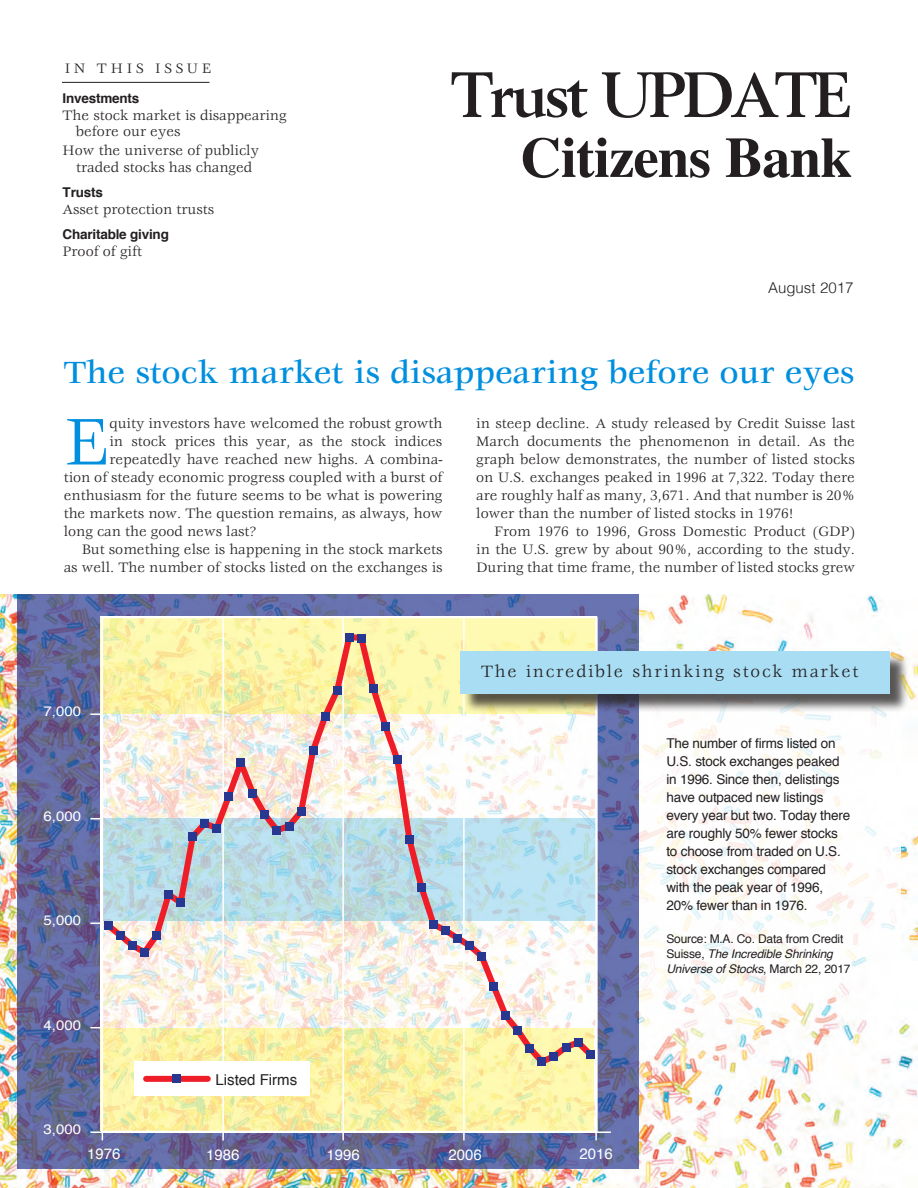
<style>
.page{position:relative;width:918px;height:1188px;background:#fff}
.page>*{position:absolute;margin:0;border:0;box-sizing:border-box;transform-origin:0 0}
.Body_no_indent{font:72.45px "Veljovic";color:#008fde}
.t1{font:700 63px "Berling";letter-spacing:-.05em;color:#231f20}
.t2{font:700 57px "Times";letter-spacing:-.015em;color:#231f20}
.Headline{font:500 33.75px "Veljovic";color:#008fde}
.Box_Head{font:18px "Veljovic";letter-spacing:.1em;color:#231f20}
.Body{font:15px/18px "Veljovic";color:#231f20;text-align:justify}
.Body_no_indent-2{font:15px/16.5px "Veljovic";color:#231f20}
.t3{font:15px "Helvetica";color:#fff}
.Body-2{font:15px "Veljovic";letter-spacing:.25em;color:#231f20}
.t4{font:15px "Helvetica";color:#231f20}
.t5{font:300 15px "Helvetica";color:#231f20}
.t6{font:13.65px "Helvetica";color:#fff;scale:1.09 1}
.box_text{font:13.5px/18px "Helvetica";letter-spacing:-.015em;color:#231f20}
.Body_no_indent-3{font:700 13.5px "Helvetica";letter-spacing:-.015em;color:#231f20}
.box_text-2{font:12px/15px "Helvetica";letter-spacing:-.015em;color:#231f20}
.s1{font-style:italic}
</style>
<div class="page">
<img style="left:0;top:594px;width:918px;height:594px">
<hr style="left:62px;top:82px;width:148px;height:1px;background:#231f20">
<svg style="left:17px;top:594px;width:621px;height:575px;background:#62689d"></svg>
<svg style="left:100px;top:1070px;width:494px;height:61px;background:#f8f0a3"></svg>
<svg style="left:100px;top:618px;width:495px;height:12px;background:#fcf7ae"></svg>
<hr style="left:102px;top:618px;width:1px;height:522px;background:#fff">
<hr style="left:90px;top:1131px;width:521px;height:2px;background:#fff">
<hr style="left:222px;top:618px;width:2px;height:522px;background:#fff">
<hr style="left:342px;top:618px;width:2px;height:522px;background:#fff">
<hr style="left:463px;top:618px;width:2px;height:522px;background:#fff">
<hr style="left:595px;top:618px;width:2px;height:522px;background:#fff">
<svg style="left:90px;top:630px;width:509px;height:440px"></svg>
<div style="left:104px;top:921px;width:9px;height:9px;background:#283890"></div>
<div style="left:116px;top:931px;width:9px;height:9px;background:#283890"></div>
<div style="left:128px;top:941px;width:9px;height:9px;background:#283890"></div>
<div style="left:140px;top:948px;width:9px;height:9px;background:#283890"></div>
<div style="left:152px;top:931px;width:9px;height:9px;background:#283890"></div>
<div style="left:164px;top:890px;width:9px;height:9px;background:#283890"></div>
<div style="left:176px;top:898px;width:9px;height:9px;background:#283890"></div>
<div style="left:188px;top:832px;width:9px;height:9px;background:#283890"></div>
<div style="left:200px;top:819px;width:9px;height:9px;background:#283890"></div>
<div style="left:212px;top:824px;width:9px;height:9px;background:#283890"></div>
<div style="left:224px;top:792px;width:9px;height:9px;background:#283890"></div>
<div style="left:236px;top:758px;width:9px;height:9px;background:#283890"></div>
<div style="left:248px;top:789px;width:9px;height:9px;background:#283890"></div>
<div style="left:260px;top:810px;width:9px;height:9px;background:#283890"></div>
<div style="left:272px;top:826px;width:9px;height:9px;background:#283890"></div>
<div style="left:285px;top:822px;width:9px;height:9px;background:#283890"></div>
<div style="left:297px;top:807px;width:9px;height:9px;background:#283890"></div>
<div style="left:309px;top:746px;width:9px;height:9px;background:#283890"></div>
<div style="left:321px;top:712px;width:9px;height:9px;background:#283890"></div>
<div style="left:333px;top:686px;width:9px;height:9px;background:#283890"></div>
<div style="left:345px;top:633px;width:9px;height:9px;background:#283890"></div>
<div style="left:357px;top:634px;width:9px;height:9px;background:#283890"></div>
<div style="left:369px;top:684px;width:9px;height:9px;background:#283890"></div>
<div style="left:381px;top:722px;width:9px;height:9px;background:#283890"></div>
<div style="left:393px;top:755px;width:9px;height:9px;background:#283890"></div>
<div style="left:405px;top:835px;width:9px;height:9px;background:#283890"></div>
<div style="left:417px;top:883px;width:9px;height:9px;background:#283890"></div>
<div style="left:429px;top:920px;width:9px;height:9px;background:#283890"></div>
<div style="left:441px;top:926px;width:9px;height:9px;background:#283890"></div>
<div style="left:453px;top:934px;width:9px;height:9px;background:#283890"></div>
<div style="left:465px;top:941px;width:9px;height:9px;background:#283890"></div>
<div style="left:477px;top:952px;width:9px;height:9px;background:#283890"></div>
<div style="left:489px;top:982px;width:9px;height:9px;background:#283890"></div>
<div style="left:501px;top:1011px;width:9px;height:9px;background:#283890"></div>
<div style="left:513px;top:1026px;width:9px;height:9px;background:#283890"></div>
<div style="left:525px;top:1044px;width:9px;height:9px;background:#283890"></div>
<div style="left:537px;top:1057px;width:9px;height:9px;background:#283890"></div>
<div style="left:549px;top:1052px;width:9px;height:9px;background:#283890"></div>
<div style="left:562px;top:1043px;width:9px;height:9px;background:#283890"></div>
<div style="left:574px;top:1038px;width:9px;height:9px;background:#283890"></div>
<div style="left:586px;top:1050px;width:9px;height:9px;background:#283890"></div>
<div style="left:101px;top:617px;width:497px;height:515px;border:2px solid #fff"></div>
<div style="left:134px;top:1061px;width:176px;height:35px;background:#fff"></div>
<div style="left:146px;top:1076px;width:62px;height:6px;background:#ee1d27"></div>
<div style="left:172px;top:1074px;width:9px;height:9px;background:#283890"></div>
<svg style="left:639px;top:713px;width:262px;height:395px"></svg>
<div style="left:463px;top:654px;width:446px;height:59px;background:#231f20;opacity:.75"></div>
<div style="left:461px;top:651px;width:429px;height:43px;background:#a8ddf3"></div>
<p class="Body-2" style="left:65px;top:60px;width:148px">IN THIS ISSUE</p>
<p class="Body_no_indent-3" style="left:63px;top:87px;width:78px">Investments</p>
<p class="Body_no_indent-2" style="left:76px;top:107px;width:212px;text-indent:-14px">The stock market is disappearing before our eyes</p>
<p class="Body_no_indent-2" style="left:63px;top:143px;width:198px;text-align:center">How the universe of publicly traded stocks has changed</p>
<p class="Body_no_indent-3" style="left:63px;top:182px;width:42px">Trusts</p>
<p class="Body_no_indent-2" style="left:63px;top:202px;width:153px">Asset protection trusts</p>
<p class="Body_no_indent-3" style="left:63px;top:224px;width:108px">Charitable giving</p>
<p class="Body_no_indent-2" style="left:63px;top:244px;width:81px">Proof of gift</p>
<h2 class="t1" style="left:451px;top:58px;width:403px">Trust UPDATE</h2>
<h3 class="t2" style="left:521px;top:103px;width:333px">Citizens Bank</h3>
<p class="t5" style="left:768px;top:275px;width:87px">August 2017</p>
<p class="Headline" style="left:64px;top:355px;width:792px">The stock market is disappearing before our eyes</p>
<p class="Body_no_indent" style="left:64px;top:402px;width:47px">E</p>
<p class="Body_no_indent-2" style="left:109px;top:416px;width:335px">quity investors have welcomed the robust growth</p>
<p class="Body" style="left:476px;top:416px;width:380px">in steep decline. A study released by Credit Suisse last March documents the phenomenon in detail. As the graph below demonstrates, the number of listed stocks on U.S. exchanges peaked in 1996 at 7,322. Today there are roughly half as many, 3,671. And that number is 20% lower than the number of listed stocks in 1976!</p>
<p class="Body" style="left:476px;top:524px;width:380px;text-indent:18px">From 1976 to 1996, Gross Domestic Product (GDP) in the U.S. grew by about 90%, according to the study.<br>During that time frame, the number of listed stocks grew</p>
<p class="Body_no_indent-2" style="left:109px;top:434px;width:334px">in stock prices this year, as the stock indices</p>
<p class="Body_no_indent-2" style="left:109px;top:452px;width:335px">repeatedly have reached new highs. A combina-</p>
<p class="Body_no_indent-2" style="left:64px;top:470px;width:380px">tion of steady economic progress coupled with a burst of</p>
<p class="Body_no_indent-2" style="left:64px;top:488px;width:380px">enthusiasm for the future seems to be what is powering</p>
<p class="Body_no_indent-2" style="left:64px;top:506px;width:380px">the markets now. The question remains, as always, how</p>
<p class="Body_no_indent-2" style="left:64px;top:524px;width:194px">long can the good news last?</p>
<p class="Body" style="left:64px;top:542px;width:380px;text-align:right">But something else is happening in the stock markets<br>as well. The number of stocks listed on the exchanges is</p>
<p class="t6" style="left:44px;top:701px;width:36px">7,000</p>
<p class="t6" style="left:44px;top:805px;width:36px">6,000</p>
<p class="t6" style="left:44px;top:910px;width:36px">5,000</p>
<p class="Box_Head" style="left:481px;top:662px;width:379px">The incredible shrinking stock market</p>
<p class="box_text" style="left:666px;top:735px;width:185px">The number of firms listed on<br>U.S. stock exchanges peaked in 1996. Since then, delistings have outpaced new listings every year but two. Today there are roughly 50% fewer stocks to choose from traded on U.S. stock exchanges compared with the peak year of 1996,<br>20% fewer than in 1976.</p>
<p class="box_text-2" style="left:666px;top:932px;width:186px">Source: M.A. Co. Data from Credit<br>Suisse, <span class="s1">The Incredible Shrinking<br>Universe of Stocks</span>, March 22, 2017</p>
<p class="t6" style="left:44px;top:1014px;width:36px">4,000</p>
<p class="t4" style="left:216px;top:1068px;width:83px">Listed Firms</p>
<p class="t6" style="left:44px;top:1119px;width:36px">3,000</p>
<p class="t3" style="left:87px;top:1142px;width:35px">1976</p>
<p class="t3" style="left:206px;top:1143px;width:35px">1986</p>
<p class="t3" style="left:327px;top:1143px;width:35px">1996</p>
<p class="t3" style="left:448px;top:1143px;width:35px">2006</p>
<p class="t3" style="left:579px;top:1142px;width:35px">2016</p>
</div>
